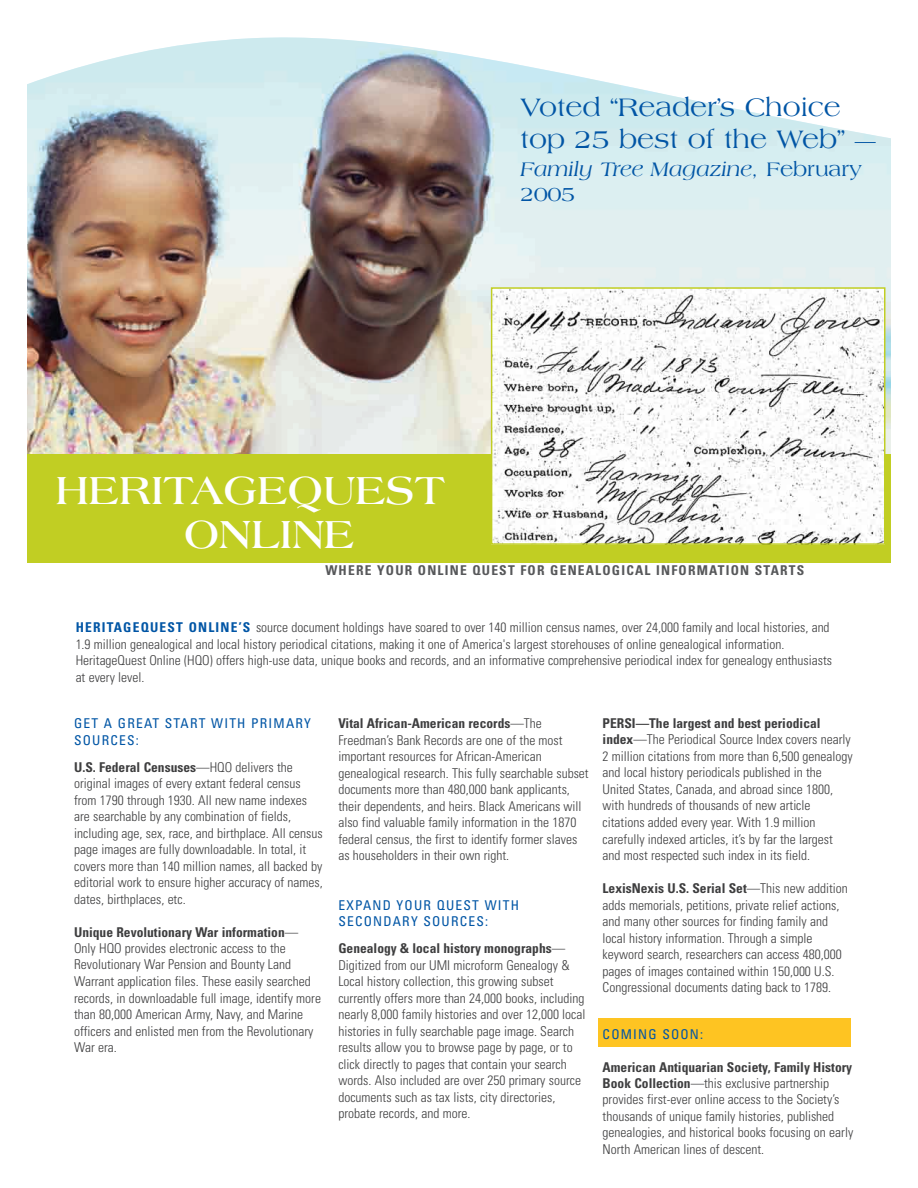
<style>
.page{position:relative;width:918px;height:1188px;background:#fff}
.page>*{position:absolute;margin:0;border:0;box-sizing:border-box;transform-origin:0 0}
.t1{font:700 42px/43.5px "Americana";color:#fff}
.t2{font:27px/32.4px "Americana";color:#0155a5}
.t3{font:italic 21px/25.2px "Americana";color:#0155a5}
.t4{font:300 condensed 13.5px/16.5px "Univers";color:#3e3e3f}
.t5{font:condensed 13.5px/16.5px "Univers";letter-spacing:.09em;color:#0155a5}
.t6{font:700 condensed 13.5px "Univers";letter-spacing:.09em;color:#57585a}
.s1{font-size:21px}
.s2{font-style:normal}
.s3{font-weight:700;color:#0155a5}
.s4{font-weight:700}
</style>
<div class="page">
<div style="left:598px;top:1018px;width:252px;height:28px;background:#fec422"></div>
<img style="left:27px;top:37px;width:864px;height:417px">
<div style="left:0;top:454px;width:918px;height:108px;background:#c1ce23"></div>
<img style="left:494px;top:290px;width:388px;height:252px">
<div style="left:491px;top:287px;width:394px;height:258px;border:2px solid #c1ce23"></div>
<div style="left:0;top:0;width:27px;height:741px;background:#fff"></div>
<div style="left:891px;top:0;width:27px;height:710px;background:#fff"></div>
<h2 class="t2" style="left:521px;top:92px;width:357px">Voted “Reader’s Choice top 25 best of the Web” <span class="s1">—</span></h2>
<h3 class="t3" style="left:521px;top:158px;width:343px">Family Tree Magazine, <span class="s2">February<br>2005</span></h3>
<h1 class="t1" style="left:184px;top:471px;width:262px;text-indent:-129px">HERITAGEQUEST<br>ONLINE</h1>
<p class="t6" style="left:325px;top:565px;width:480px">WHERE YOUR ONLINE QUEST FOR GENEALOGICAL INFORMATION STARTS</p>
<p class="t4" style="left:76px;top:620px;width:758px"><span class="s3">HERITAGEQUEST ONLINE’S</span> source document holdings have soared to over 140 million census names, over 24,000 family and local histories, and 1.9 million genealogical and local history periodical citations, making it one of America's largest storehouses of online genealogical information.<br>HeritageQuest Online (HQO) offers high-use data, unique books and records, and an informative comprehensive periodical index for genealogy enthusiasts at every level.</p>
<p class="t5" style="left:74px;top:716px;width:238px">GET A GREAT START WITH PRIMARY<br>SOURCES:</p>
<p class="t4" style="left:74px;top:760px;width:250px"><span class="s4">U.S. Federal Censuses</span>—HQO delivers the original images of every extant federal census from 1790 through 1930. All new name indexes are searchable by any combination of fields, including age, sex, race, and birthplace. All census page images are fully downloadable. In total, it covers more than 140 million names, all backed by editorial work to ensure higher accuracy of names, dates, birthplaces, etc.</p>
<p class="t4" style="left:74px;top:925px;width:248px"><span class="s4">Unique Revolutionary War information</span>— Only HQO provides electronic access to the Revolutionary War Pension and Bounty Land Warrant application files. These easily searched records, in downloadable full image, identify more than 80,000 American Army, Navy, and Marine officers and enlisted men from the Revolutionary War era.</p>
<p class="t4" style="left:603px;top:716px;width:252px"><span class="s4">PERSI—The largest and best periodical index</span>—The Periodical Source Index covers nearly 2 million citations from more than 6,500 genealogy and local history periodicals published in the United States, Canada, and abroad since 1800, with hundreds of thousands of new article citations added every year. With 1.9 million carefully indexed articles, it’s by far the largest and most respected such index in its field.</p>
<p class="t4" style="left:603px;top:881px;width:247px"><span class="s4">LexisNexis U.S. Serial Set</span>—This new addition adds memorials, petitions, private relief actions, and many other sources for finding family and local history information. Through a simple keyword search, researchers can access 480,000 pages of images contained within 150,000 U.S.<br>Congressional documents dating back to 1789.</p>
<p class="t5" style="left:603px;top:1027px;width:102px">COMING SOON:</p>
<p class="t4" style="left:603px;top:1060px;width:252px"><span class="s4">American Antiquarian Society, Family History Book Collection</span>—this exclusive partnership provides first-ever online access to the Society’s thousands of unique family histories, published genealogies, and historical books focusing on early North American lines of descent.</p>
<p class="t4" style="left:338px;top:716px;width:252px"><span class="s4">Vital African-American records</span>—The Freedman’s Bank Records are one of the most important resources for African-American genealogical research. This fully searchable subset documents more than 480,000 bank applicants, their dependents, and heirs. Black Americans will also find valuable family information in the 1870 federal census, the first to identify former slaves as householders in their own right.</p>
<p class="t5" style="left:338px;top:898px;width:182px">EXPAND YOUR QUEST WITH<br>SECONDARY SOURCES:</p>
<p class="t4" style="left:338px;top:941px;width:249px"><span class="s4">Genealogy &amp; local history monographs</span>— Digitized from our UMI microform Genealogy &amp; Local history collection, this growing subset currently offers more than 24,000 books, including nearly 8,000 family histories and over 12,000 local histories in fully searchable page image. Search results allow you to browse page by page, or to click directly to pages that contain your search words. Also included are over 250 primary source documents such as tax lists, city directories, probate records, and more.</p>
</div>
